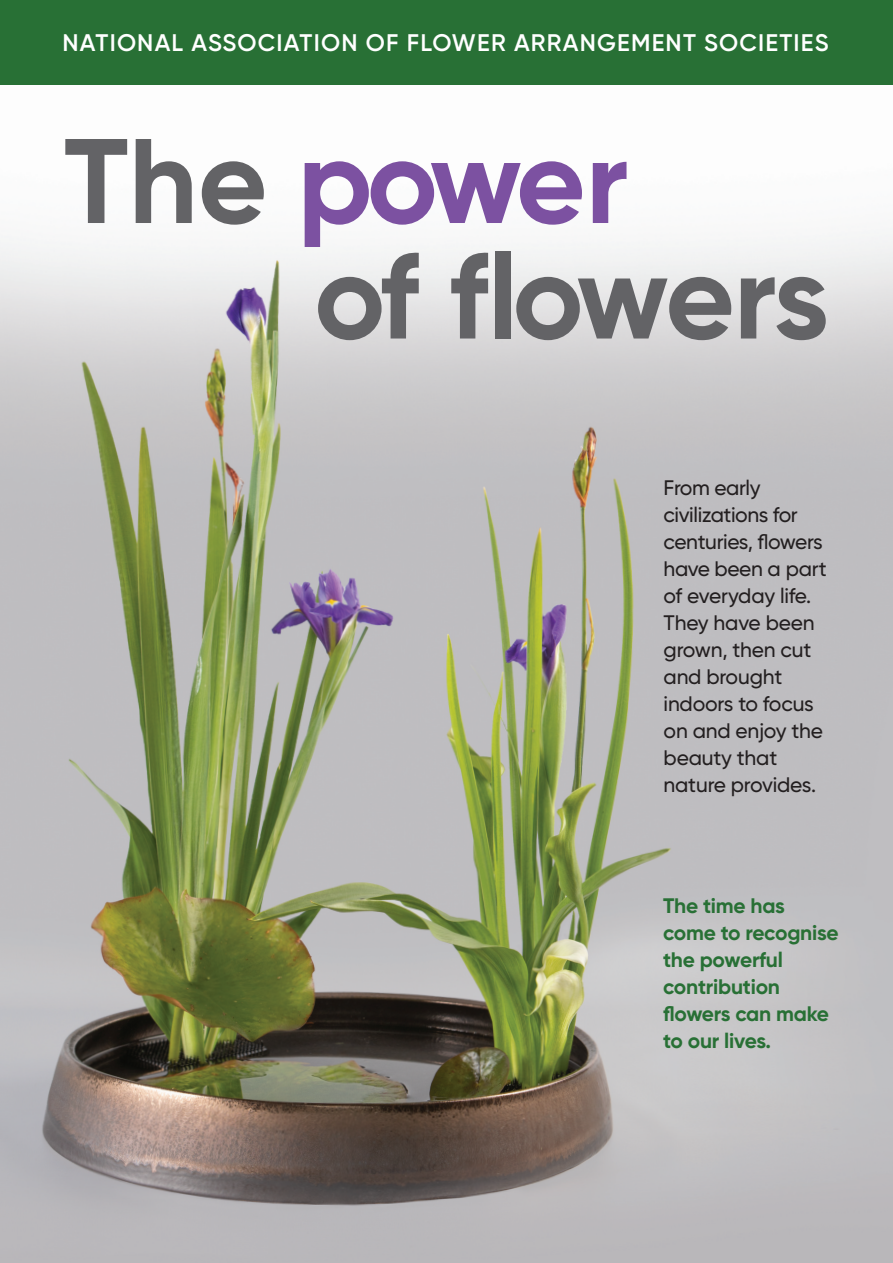
<style>
.page{position:relative;width:893px;height:1263px;background:#fff}
.page>*{position:absolute;margin:0;border:0;box-sizing:border-box;transform-origin:0 0}
.t1{font:700 120px/115.5px "Gilroy";letter-spacing:-.03em;color:#636366}
.t2{font:600 24px "Gilroy";letter-spacing:.05em;color:#fff}
.t3{font:500 21px/27px "Gilroy";letter-spacing:-.015em;color:#231f20}
.t4{font:700 21px/27px "Gilroy";letter-spacing:-.01em;color:#287035}
.s1{color:#7c51a1}
</style>
<div class="page">
<div style="left:0;top:0;width:893px;height:85px;background:#287035"></div>
<img style="left:0;top:228px;width:893px;height:1035px">
<p class="t2" style="left:62px;top:32px;width:768px">NATIONAL ASSOCIATION OF FLOWER ARRANGEMENT SOCIETIES</p>
<h1 class="t1" style="left:314px;top:129px;width:517px;text-indent:-250px">The <span class="s1">power<br></span>of flowers</h1>
<p class="t3" style="left:664px;top:476px;width:165px">From early civilizations for centuries, flowers have been a part of everyday life.<br>They have been grown, then cut and brought indoors to focus on and enjoy the beauty that nature provides.</p>
<p class="t4" style="left:663px;top:893px;width:177px">The time has come to recognise the powerful contribution flowers can make to our lives.</p>
</div>
